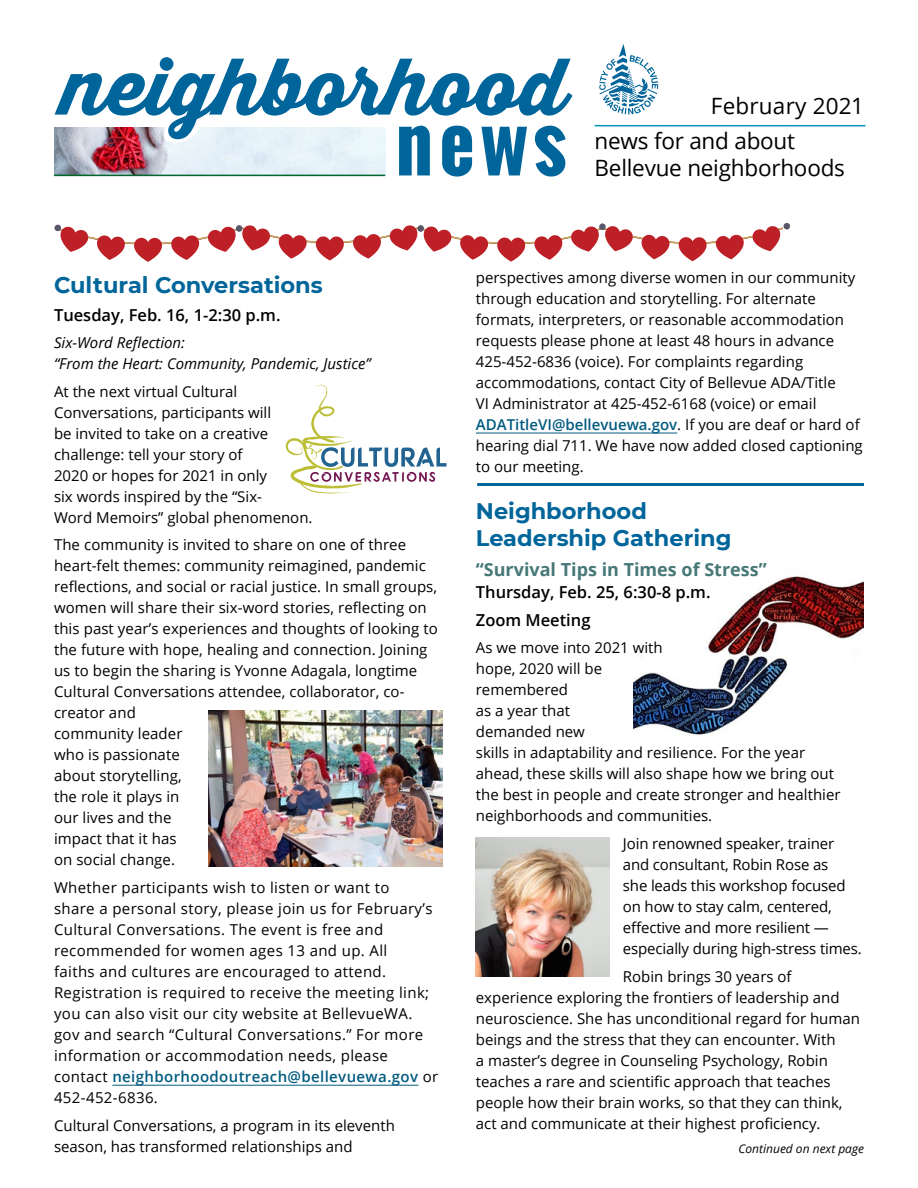
<style>
.page{position:relative;width:918px;height:1188px;background:#fff}
.page>*{position:absolute;margin:0;border:0;box-sizing:border-box;transform-origin:0 0}
.headline{font:700 22.5px/27px "Montserrat";color:#00659a}
.t1{font:22.5px/27px "Open Sans";letter-spacing:-.01em;color:#000}
.t2{font:22.5px "Open Sans";letter-spacing:.01em;color:#000}
.call_out{font:700 18px "Open Sans";color:#467877}
.times_and_dates__loc{font:600 16.5px "Open Sans";color:#000}
.Paragraph_text{font:15px/21px "Open Sans";color:#000}
.Paragraph_text-2{font:15px/21px "Open Sans";letter-spacing:.025em;color:#000}
.t3{font:italic 15px "Open Sans";color:#000}
.Paragraph_text-3{font:italic 12px "Open Sans";color:#000}
.s1{font-weight:600;color:#005b7f}
</style>
<div class="page">
<img style="left:634px;top:576px;width:230px;height:159px">
<hr style="left:54px;top:175px;width:331px;height:1px;background:#00662b">
<svg style="left:55px;top:57px;width:517px;height:120px"></svg>
<hr style="left:595px;top:125px;width:271px;height:1px;background:#0095b9">
<svg style="left:599px;top:44px;width:59px;height:71px"></svg>
<hr style="left:112px;top:1085px;width:306px;height:1px;background:#005b7f">
<hr style="left:476px;top:433px;width:201px;height:1px;background:#005b7f">
<svg style="left:286px;top:385px;width:161px;height:109px"></svg>
<img style="left:208px;top:710px;width:234px;height:156px">
<img style="left:476px;top:838px;width:133px;height:138px">
<hr style="left:477px;top:483px;width:387px;height:3px;background:#00659a">
<svg style="left:54px;top:223px;width:736px;height:39px"></svg>
<p class="headline" style="left:54px;top:271px;width:270px">Cultural Conversations</p>
<p class="times_and_dates__loc" style="left:54px;top:304px;width:228px">Tuesday, Feb. 16, 1-2:30 p.m.</p>
<p class="t3" style="left:54px;top:332px;width:133px">Six-Word Reflection:</p>
<p class="t3" style="left:54px;top:353px;width:318px">“From the Heart: Community, Pandemic, Justice”</p>
<p class="Paragraph_text" style="left:54px;top:380px;width:260px">At the next virtual Cultural<br>Conversations, participants will<br>be invited to take on a creative challenge: tell your story of<br>2020 or hopes for 2021 in only<br>six words inspired by the “Six-<br>Word Memoirs” global phenomenon.</p>
<p class="Paragraph_text" style="left:54px;top:534px;width:385px">The community is invited to share on one of three heart-felt themes: community reimagined, pandemic reflections, and social or racial justice. In small groups, women will share their six-word stories, reflecting on this past year’s experiences and thoughts of looking to the future with hope, healing and connection. Joining us to begin the sharing is Yvonne Adagala, longtime Cultural Conversations attendee, collaborator, co&shy;creator and<br>community leader<br>who is passionate<br>about storytelling,<br>the role it plays in<br>our lives and the<br>impact that it has<br>on social change.</p>
<p class="Paragraph_text-2" style="left:54px;top:877px;width:386px">Whether participants wish to listen or want to<br>share a personal story, please join us for February’s Cultural Conversations. The event is free and recommended for women ages 13 and up. All<br>faiths and cultures are encouraged to attend.<br>Registration is required to receive the meeting link; you can also visit our city website at BellevueWA. gov and search “Cultural Conversations.” For more information or accommodation needs, please contact <span class="s1">neighborhoodoutreach@bellevuewa.gov</span> or 452-452-6836.</p>
<p class="Paragraph_text" style="left:54px;top:1115px;width:342px">Cultural Conversations, a program in its eleventh season, has transformed relationships and</p>
<p class="t2" style="left:711px;top:90px;width:155px">February 2021</p>
<p class="t1" style="left:595px;top:127px;width:252px">news for and about<br>Bellevue neighborhoods</p>
<p class="Paragraph_text" style="left:476px;top:267px;width:389px">perspectives among diverse women in our community through education and storytelling. For alternate formats, interpreters, or reasonable accommodation requests please phone at least 48 hours in advance 425-452-6836 (voice). For complaints regarding accommodations, contact City of Bellevue ADA/Title<br>VI Administrator at 425-452-6168 (voice) or email <span class="s1">ADATitleVI@bellevuewa.gov</span>. If you are deaf or hard of hearing dial 711. We have now added closed captioning to our meeting.</p>
<p class="headline" style="left:476px;top:497px;width:257px">Neighborhood<br>Leadership Gathering</p>
<p class="call_out" style="left:476px;top:556px;width:292px">“Survival Tips in Times of Stress”</p>
<p class="times_and_dates__loc" style="left:476px;top:581px;width:236px">Thursday, Feb. 25, 6:30-8 p.m.</p>
<p class="times_and_dates__loc" style="left:476px;top:609px;width:116px">Zoom Meeting</p>
<p class="Paragraph_text" style="left:476px;top:637px;width:366px">As we move into 2021 with<br>hope, 2020 will be<br>remembered<br>as a year that<br>demanded new<br>skills in adaptability and resilience. For the year ahead, these skills will also shape how we bring out the best in people and create stronger and healthier neighborhoods and communities.</p>
<p class="Paragraph_text" style="left:623px;top:833px;width:240px">Join renowned speaker, trainer and consultant, Robin Rose as<br>she leads this workshop focused on how to stay calm, centered, effective and more resilient — especially during high-stress times.</p>
<p class="Paragraph_text" style="left:476px;top:965px;width:386px;text-indent:147px">Robin brings 30 years of experience exploring the frontiers of leadership and neuroscience. She has unconditional regard for human beings and the stress that they can encounter. With<br>a master’s degree in Counseling Psychology, Robin teaches a rare and scientific approach that teaches people how their brain works, so that they can think, act and communicate at their highest proficiency.</p>
<p class="Paragraph_text-3" style="left:739px;top:1140px;width:127px">Continued on next page</p>
</div>
